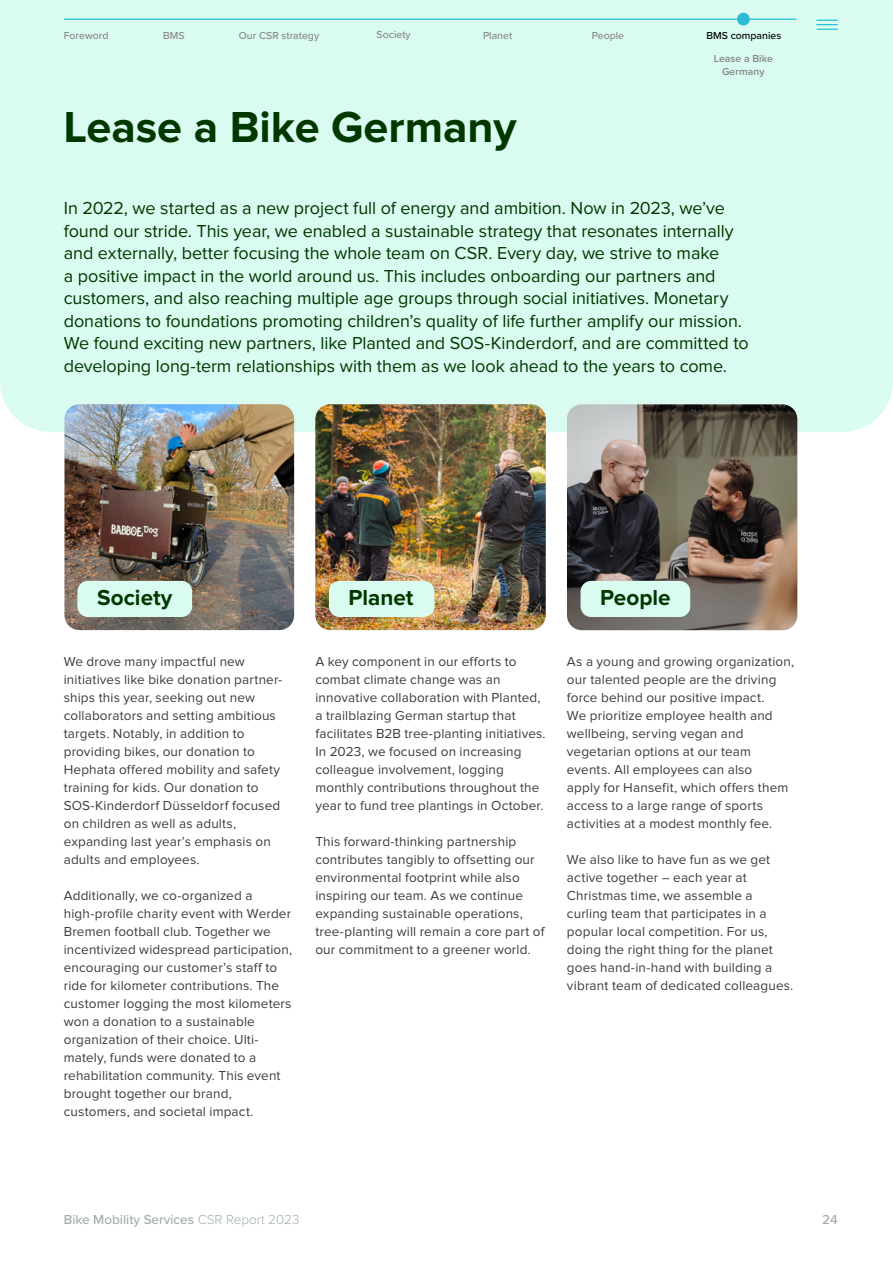
<style>
.page{position:relative;width:893px;height:1263px;background:#fff}
.page>*{position:absolute;margin:0;border:0;box-sizing:border-box;transform-origin:0 0}
.t1{font:700 45px "Proxima Nova";color:#003800}
.t2{font:700 22.5px "Proxima Nova";color:#003800}
.t3{font:18px/22.5px "Proxima Nova";letter-spacing:-.005em;color:#003800}
.t4{font:13.5px/18px "Proxima Nova";letter-spacing:.01em;color:#3c3c3b}
.t5{font:500 13.5px "Proxima Nova";color:#a1aeac}
.t6{font:500 10.5px "Proxima Nova";color:#878787}
.t7{font:600 10.5px/12.8px "Proxima Nova";color:#878787;text-align:center}
.t8{font:500 10.5px "Proxima Nova";color:#000}
.s1{font-weight:300}
</style>
<div class="page">
<div style="left:0;top:0;width:893px;height:432px;background:#dafbef"></div>
<img style="left:567px;top:404px;width:230px;height:226px">
<img style="left:315px;top:404px;width:231px;height:226px">
<img style="left:65px;top:404px;width:229px;height:226px">
<div style="left:77px;top:581px;width:115px;height:36px;background:#dafbef;border-radius:11px"></div>
<div style="left:329px;top:581px;width:105px;height:36px;background:#dafbef;border-radius:11px"></div>
<div style="left:581px;top:581px;width:109px;height:36px;background:#dafbef;border-radius:11px"></div>
<hr style="left:64px;top:19px;width:733px;height:1px;background:#00b5cf">
<svg style="left:816px;top:20px;width:22px;height:10px"></svg>
<div style="left:737px;top:13px;width:13px;height:13px;background:#2ebad5;border-radius:50%"></div>
<p class="t6" style="left:64px;top:27px;width:46px">Foreword</p>
<p class="t6" style="left:163px;top:27px;width:23px">BMS</p>
<p class="t6" style="left:239px;top:27px;width:82px">Our CSR strategy</p>
<p class="t6" style="left:377px;top:27px;width:36px">Society</p>
<p class="t6" style="left:483px;top:27px;width:31px">Planet</p>
<p class="t6" style="left:592px;top:27px;width:34px">People</p>
<h1 class="t1" style="left:64px;top:106px;width:454px">Lease a Bike Germany</h1>
<p class="t8" style="left:706px;top:27px;width:76px">BMS companies</p>
<p class="t7" style="left:714px;top:53px;width:61px">Lease a Bike<br>Germany</p>
<p class="t3" style="left:64px;top:198px;width:686px">In 2022, we started as a new project full of energy and ambition. Now in 2023, we’ve found our stride. This year, we enabled a sustainable strategy that resonates internally and externally, better focusing the whole team on CSR. Every day, we strive to make<br>a positive impact in the world around us. This includes onboarding our partners and customers, and also reaching multiple age groups through social initiatives. Monetary donations to foundations promoting children’s quality of life further amplify our mission.<br>We found exciting new partners, like Planted and SOS-Kinderdorf, and are committed to developing long-term relationships with them as we look ahead to the years to come.</p>
<h2 class="t2" style="left:97px;top:587px;width:76px">Society</h2>
<h2 class="t2" style="left:348px;top:587px;width:67px">Planet</h2>
<h2 class="t2" style="left:600px;top:587px;width:72px">People</h2>
<p class="t4" style="left:64px;top:653px;width:220px">We drove many impactful new initiatives like bike donation partner&shy;ships this year, seeking out new collaborators and setting ambitious targets. Notably, in addition to providing bikes, our donation to Hephata offered mobility and safety training for kids. Our donation to SOS-Kinderdorf Düsseldorf focused on children as well as adults, expanding last year’s emphasis on adults and employees.</p>
<p class="t4" style="left:64px;top:887px;width:230px">Additionally, we co-organized a high-profile charity event with Werder Bremen football club. Together we incentivized widespread participation, encouraging our customer’s staff to ride for kilometer contributions. The customer logging the most kilometers won a donation to a sustainable organization of their choice. Ulti&shy;mately, funds were donated to a rehabilitation community. This event brought together our brand, customers, and societal impact.</p>
<p class="t4" style="left:315px;top:653px;width:232px">A key component in our efforts to combat climate change was an innovative collaboration with Planted, a trailblazing German startup that facilitates B2B tree-planting initiatives.<br>In 2023, we focused on increasing colleague involvement, logging monthly contributions throughout the year to fund tree plantings in October.</p>
<p class="t4" style="left:315px;top:833px;width:231px">This forward-thinking partnership contributes tangibly to offsetting our environmental footprint while also inspiring our team. As we continue expanding sustainable operations, tree-planting will remain a core part of our commitment to a greener world.</p>
<p class="t4" style="left:567px;top:653px;width:229px">As a young and growing organization, our talented people are the driving force behind our positive impact.<br>We prioritize employee health and wellbeing, serving vegan and vegetarian options at our team events. All employees can also<br>apply for Hansefit, which offers them access to a large range of sports activities at a modest monthly fee.</p>
<p class="t4" style="left:567px;top:851px;width:228px">We also like to have fun as we get active together – each year at Christmas time, we assemble a curling team that participates in a popular local competition. For us, doing the right thing for the planet goes hand-in-hand with building a vibrant team of dedicated colleagues.</p>
<p class="t5" style="left:64px;top:1209px;width:237px">Bike Mobility Services <span class="s1">CSR Report 2023</span></p>
<p class="t5" style="left:822px;top:1209px;width:17px">24</p>
</div>
